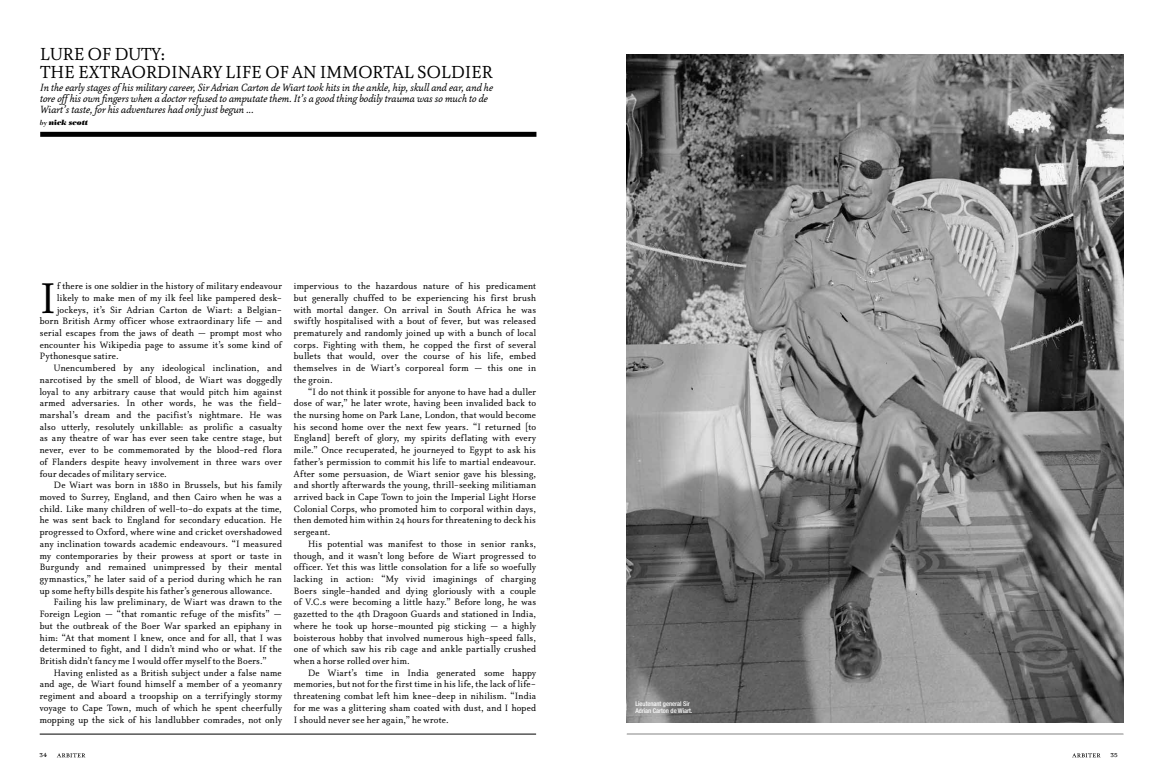
<style>
.page{position:relative;width:1163px;height:780px;background:#fff}
.page>*{position:absolute;margin:0;border:0;box-sizing:border-box;transform-origin:0 0}
.t1{font:49.2px "Atma Serif";color:#000}
.t2{font:20px/18px "Atma Serif";color:#000}
.t3{font:italic 12px/11px "Atma Serif";color:#000}
.t4{font:10.5px/11.7px "Atma Serif";letter-spacing:.02em;color:#000;text-align:justify}
.t5{font:9px "Mrs Eaves Small Caps";color:#000}
.t6{font:italic 7.5px "Bodoni Std Poster";letter-spacing:-.015em;color:#000}
.t7{font:500 condensed 6.5px/7px "Helvetica Neue LT Std";letter-spacing:-.005em;color:#fff}
.s1{font-family:"Bodoni Std"}
</style>
<div class="page">
<hr style="left:40px;top:733px;width:496px;height:1px;background:#000">
<div style="left:40px;top:132px;width:496px;height:5px;background:#000"></div>
<svg style="left:57px;top:753px;width:28px;height:4px"></svg>
<svg style="left:1072px;top:753px;width:28px;height:4px"></svg>
<img style="left:626px;top:55px;width:497px;height:667px">
<h2 class="t2" style="left:40px;top:45px;width:454px">LURE OF DUTY:<br>THE EXTRAORDINARY LIFE OF AN IMMORTAL SOLDIER</h2>
<p class="t3" style="left:40px;top:82px;width:454px">In the early stages of his military career, Sir Adrian Carton de Wiart took hits in the ankle, hip, skull and ear, and he tore off his own fingers when a doctor refused to amputate them. It’s a good thing bodily trauma was so much to de<br>Wiart’s taste, for his adventures had only just begun ...</p>
<p class="t6" style="left:40px;top:118px;width:50px"><span class="s1">by</span> nick scott</p>
<h1 class="t1" style="left:40px;top:269px;width:18px">I</h1>
<p class="t4" style="left:57px;top:280px;width:226px">f there is one soldier in the history of military endeavour</p>
<p class="t4" style="left:57px;top:292px;width:226px">likely to make men of my ilk feel like pampered desk-</p>
<p class="t4" style="left:57px;top:304px;width:226px">jockeys, it’s Sir Adrian Carton de Wiart: a Belgian-</p>
<p class="t4" style="left:40px;top:315px;width:243px">born British Army officer whose extraordinary life — and</p>
<p class="t4" style="left:40px;top:327px;width:244px">serial escapes from the jaws of death — prompt most who</p>
<p class="t4" style="left:40px;top:339px;width:243px">encounter his Wikipedia page to assume it’s some kind of</p>
<p class="t4" style="left:40px;top:350px;width:80px">Pythonesque satire.</p>
<p class="t4" style="left:54px;top:362px;width:229px">Unencumbered by any ideological inclination, and</p>
<p class="t4" style="left:40px;top:374px;width:244px">narcotised by the smell of blood, de Wiart was doggedly</p>
<p class="t4" style="left:40px;top:386px;width:244px">loyal to any arbitrary cause that would pitch him against</p>
<p class="t4" style="left:40px;top:397px;width:244px">armed adversaries. In other words, he was the field-</p>
<p class="t4" style="left:40px;top:409px;width:244px">marshal’s dream and the pacifist’s nightmare. He was</p>
<p class="t4" style="left:40px;top:421px;width:244px">also utterly, resolutely unkillable: as prolific a casualty</p>
<p class="t4" style="left:40px;top:432px;width:243px">as any theatre of war has ever seen take centre stage, but</p>
<p class="t4" style="left:40px;top:444px;width:243px">never, ever to be commemorated by the blood-red flora</p>
<p class="t4" style="left:40px;top:456px;width:244px">of Flanders despite heavy involvement in three wars over</p>
<p class="t4" style="left:40px;top:467px;width:129px">four decades of military service.</p>
<p class="t4" style="left:54px;top:479px;width:229px">De Wiart was born in 1880 in Brussels, but his family</p>
<p class="t4" style="left:40px;top:491px;width:243px">moved to Surrey, England, and then Cairo when he was a</p>
<p class="t4" style="left:40px;top:503px;width:243px">child. Like many children of well-to-do expats at the time,</p>
<p class="t4" style="left:40px;top:514px;width:244px">he was sent back to England for secondary education. He</p>
<p class="t4" style="left:40px;top:526px;width:244px">progressed to Oxford, where wine and cricket overshadowed</p>
<p class="t4" style="left:40px;top:538px;width:244px">any inclination towards academic endeavours. “I measured</p>
<p class="t4" style="left:40px;top:549px;width:243px">my contemporaries by their prowess at sport or taste in</p>
<p class="t4" style="left:40px;top:561px;width:244px">Burgundy and remained unimpressed by their mental</p>
<p class="t4" style="left:40px;top:573px;width:244px">gymnastics,” he later said of a period during which he ran</p>
<p class="t4" style="left:40px;top:585px;width:234px">up some hefty bills despite his father’s generous allowance.</p>
<p class="t4" style="left:54px;top:596px;width:229px">Failing his law preliminary, de Wiart was drawn to the</p>
<p class="t4" style="left:40px;top:608px;width:244px">Foreign Legion — “that romantic refuge of the misfits” —</p>
<p class="t4" style="left:40px;top:620px;width:244px">but the outbreak of the Boer War sparked an epiphany in</p>
<p class="t4" style="left:40px;top:631px;width:244px">him: “At that moment I knew, once and for all, that I was</p>
<p class="t4" style="left:40px;top:643px;width:244px">determined to fight, and I didn’t mind who or what. If the</p>
<p class="t4" style="left:40px;top:655px;width:228px">British didn’t fancy me I would offer myself to the Boers.”</p>
<p class="t4" style="left:54px;top:666px;width:229px">Having enlisted as a British subject under a false name</p>
<p class="t4" style="left:40px;top:678px;width:244px">and age, de Wiart found himself a member of a yeomanry</p>
<p class="t4" style="left:40px;top:690px;width:244px">regiment and aboard a troopship on a terrifyingly stormy</p>
<p class="t4" style="left:40px;top:702px;width:244px">voyage to Cape Town, much of which he spent cheerfully</p>
<p class="t4" style="left:40px;top:713px;width:243px">mopping up the sick of his landlubber comrades, not only</p>
<p class="t4" style="left:294px;top:280px;width:244px">impervious to the hazardous nature of his predicament but generally chuffed to be experiencing his first brush with mortal danger. On arrival in South Africa he was swiftly hospitalised with a bout of fever, but was released prematurely and randomly joined up with a bunch of local corps. Fighting with them, he copped the first of several bullets that would, over the course of his life, embed themselves in de Wiart’s corporeal form — this one in the groin.</p>
<p class="t4" style="left:294px;top:386px;width:244px;text-indent:14px">“I do not think it possible for anyone to have had a duller dose of war,” he later wrote, having been invalided back to the nursing home on Park Lane, London, that would become his second home over the next few years. “I returned [to England] bereft of glory, my spirits deflating with every mile.” Once recuperated, he journeyed to Egypt to ask his father’s permission to commit his life to martial endeavour.<br>After some persuasion, de Wiart senior gave his blessing, and shortly afterwards the young, thrill-seeking militiaman arrived back in Cape Town to join the Imperial Light Horse Colonial Corps, who promoted him to corporal within days, then demoted him within 24 hours for threatening to deck his sergeant.</p>
<p class="t4" style="left:294px;top:538px;width:244px;text-indent:14px">His potential was manifest to those in senior ranks, though, and it wasn’t long before de Wiart progressed to officer. Yet this was little consolation for a life so woefully lacking in action: “My vivid imaginings of charging Boers single-handed and dying gloriously with a couple of V.C.s were becoming a little hazy.” Before long, he was gazetted to the 4th Dragoon Guards and stationed in India, where he took up horse-mounted pig sticking — a highly boisterous hobby that involved numerous high-speed falls, one of which saw his rib cage and ankle partially crushed when a horse rolled over him.</p>
<p class="t4" style="left:294px;top:666px;width:244px;text-indent:14px">De Wiart’s time in India generated some happy memories, but not for the first time in his life, the lack of life&shy;threatening combat left him knee-deep in nihilism. “India for me was a glittering sham coated with dust, and I hoped I should never see her again,” he wrote.</p>
<p class="t7" style="left:635px;top:699px;width:59px">Lieutenant general Sir<br>Adrian Carton de Wiart.</p>
<p class="t5" style="left:39px;top:749px;width:9px">34</p>
<p class="t5" style="left:1109px;top:749px;width:9px">35</p>
</div>
